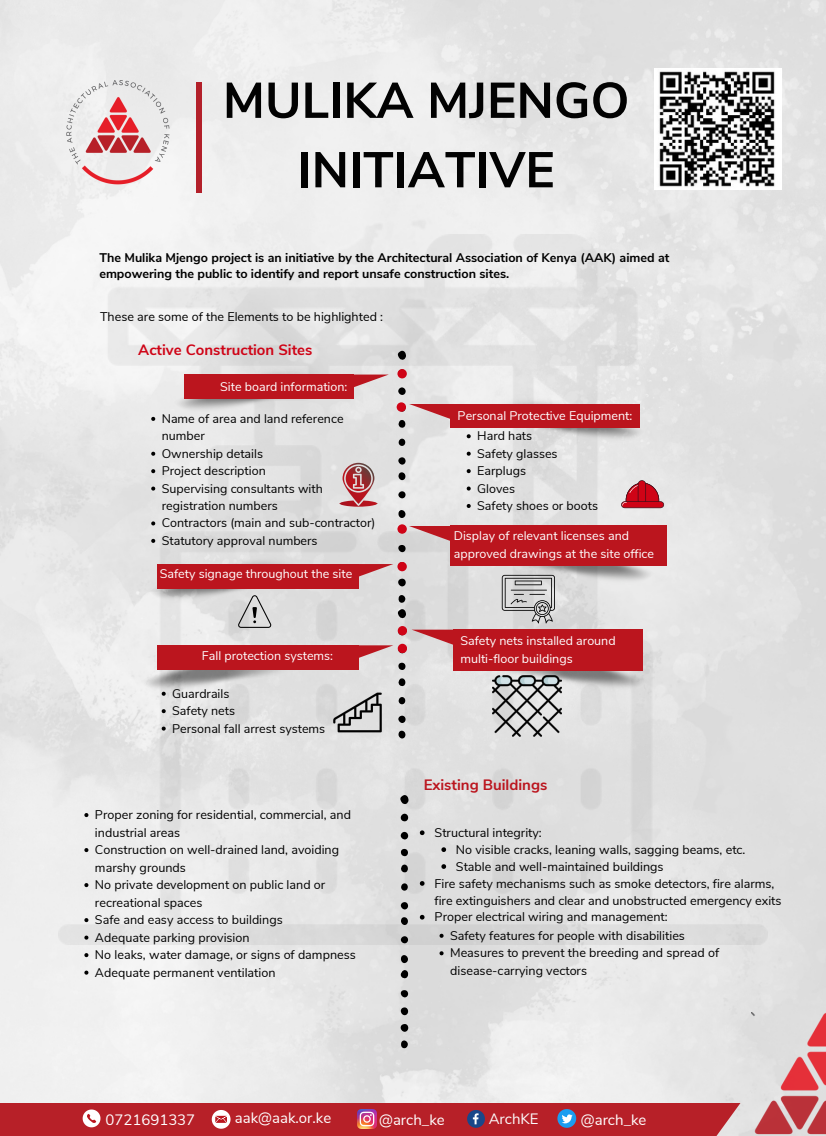
<style>
.page{position:relative;width:826px;height:1136px;background:#fff}
.page>*{position:absolute;margin:0;border:0;box-sizing:border-box;transform-origin:0 0}
.t1{font:700 50px/69.4px "Nunito Sans";color:#020202;text-align:center}
.t2{font:15px "Nunito Sans";color:#fff}
.t3{font:700 15px "Nunito Sans";color:#bb151e}
.t4{font:15px "Nunito Sans";color:#fbfbfb}
.t5{font:700 14.88px "Nunito Sans";color:#cf0316}
.t6{font:12.5px/17.5px "Nunito Sans";color:#000}
.t7{font:12.5px/17.4px "Nunito Sans";color:#fff}
.t8{font:700 12.5px/16.9px "Nunito Sans";color:#000}
</style>
<div class="page">
<img style="left:0;top:0;width:826px;height:1135px">
<img style="left:55px;top:80px;width:128px;height:109px">
<div style="left:197px;top:82px;width:5px;height:110px;background:#b3202a"></div>
<img style="left:59px;top:235px;width:709px;height:709px">
<img style="left:751px;top:1012px;width:75px;height:123px">
<svg style="left:0;top:1102px;width:744px;height:33px;background:#b8313a"></svg>
<img style="left:172px;top:362px;width:154px;height:53px">
<img style="left:491px;top:391px;width:154px;height:54px">
<img style="left:502px;top:566px;width:154px;height:20px">
<svg style="left:354px;top:374px;width:35px;height:22px"></svg>
<div style="left:184px;top:374px;width:170px;height:24px;background:#bb151e"></div>
<svg style="left:398px;top:350px;width:8px;height:10px"></svg>
<div style="left:398px;top:578px;width:8px;height:8px;background:#000;border-radius:50%"></div>
<svg style="left:398px;top:509px;width:7px;height:9px"></svg>
<div style="left:398px;top:387px;width:8px;height:8px;background:#000;border-radius:50%"></div>
<div style="left:398px;top:472px;width:7px;height:8px;background:#000;border-radius:50%"></div>
<div style="left:398px;top:545px;width:8px;height:7px;background:#000;border-radius:50%"></div>
<div style="left:398px;top:457px;width:8px;height:7px;background:#000;border-radius:50%"></div>
<svg style="left:398px;top:491px;width:8px;height:7px"></svg>
<div style="left:399px;top:438px;width:6px;height:8px;background:#000;border-radius:50%"></div>
<svg style="left:398px;top:595px;width:8px;height:23px"></svg>
<div style="left:398px;top:730px;width:7px;height:8px;background:#000;border-radius:50%"></div>
<svg style="left:398px;top:677px;width:7px;height:9px"></svg>
<svg style="left:398px;top:715px;width:8px;height:8px"></svg>
<div style="left:398px;top:662px;width:7px;height:8px;background:#000;border-radius:3px"></div>
<div style="left:399px;top:697px;width:6px;height:7px;background:#000;border-radius:50%"></div>
<div style="left:397px;top:369px;width:10px;height:9px;background:#cf0316;border-radius:50%"></div>
<svg style="left:397px;top:402px;width:9px;height:10px"></svg>
<svg style="left:621px;top:480px;width:43px;height:28px"></svg>
<svg style="left:398px;top:404px;width:52px;height:24px"></svg>
<div style="left:450px;top:404px;width:189px;height:24px;background:#bb151e"></div>
<div style="left:397px;top:562px;width:10px;height:9px;background:#cf0316;border-radius:50%"></div>
<svg style="left:398px;top:525px;width:130px;height:22px"></svg>
<div style="left:450px;top:526px;width:217px;height:40px;background:#bb151e"></div>
<div style="left:397px;top:524px;width:10px;height:9px;background:#cf0316;border-radius:50%"></div>
<img style="left:561px;top:640px;width:87px;height:53px">
<svg style="left:412px;top:629px;width:41px;height:22px"></svg>
<div style="left:453px;top:629px;width:189px;height:42px;background:#bb151e"></div>
<img style="left:492px;top:671px;width:69px;height:69px">
<svg style="left:502px;top:575px;width:53px;height:48px;background:#b0b0b0"></svg>
<svg style="left:238px;top:604px;width:33px;height:24px"></svg>
<svg style="left:151px;top:417px;width:4px;height:4px"></svg>
<svg style="left:151px;top:451px;width:4px;height:4px"></svg>
<svg style="left:151px;top:469px;width:4px;height:4px"></svg>
<svg style="left:151px;top:486px;width:4px;height:4px"></svg>
<svg style="left:151px;top:521px;width:4px;height:4px"></svg>
<svg style="left:151px;top:539px;width:4px;height:4px"></svg>
<svg style="left:162px;top:709px;width:4px;height:4px"></svg>
<svg style="left:162px;top:726px;width:4px;height:4px"></svg>
<img style="left:149px;top:551px;width:154px;height:53px">
<svg style="left:358px;top:564px;width:35px;height:21px"></svg>
<div style="left:157px;top:564px;width:201px;height:24px;background:#bb151e"></div>
<img style="left:140px;top:641px;width:154px;height:53px">
<svg style="left:358px;top:645px;width:35px;height:22px"></svg>
<div style="left:157px;top:645px;width:201px;height:24px;background:#bb151e"></div>
<div style="left:398px;top:626px;width:9px;height:9px;background:#cf0316;border-radius:50%"></div>
<div style="left:398px;top:643px;width:9px;height:10px;background:#cf0316;border-radius:50%"></div>
<img style="left:332px;top:686px;width:52px;height:52px">
<svg style="left:339px;top:463px;width:39px;height:43px;background:#c28689"></svg>
<svg style="left:467px;top:434px;width:4px;height:4px"></svg>
<svg style="left:467px;top:451px;width:4px;height:4px"></svg>
<svg style="left:467px;top:469px;width:4px;height:4px"></svg>
<svg style="left:467px;top:486px;width:4px;height:4px"></svg>
<svg style="left:467px;top:504px;width:4px;height:4px"></svg>
<svg style="left:400px;top:794px;width:9px;height:10px"></svg>
<svg style="left:401px;top:969px;width:7px;height:9px"></svg>
<div style="left:401px;top:1023px;width:7px;height:8px;background:#000;border-radius:50%"></div>
<div style="left:401px;top:1007px;width:7px;height:8px;background:#000;border-radius:50%"></div>
<div style="left:401px;top:813px;width:7px;height:8px;background:#000;border-radius:50%"></div>
<svg style="left:401px;top:954px;width:7px;height:9px"></svg>
<div style="left:401px;top:831px;width:7px;height:8px;background:#000;border-radius:50%"></div>
<div style="left:401px;top:917px;width:7px;height:8px;background:#000;border-radius:50%"></div>
<svg style="left:401px;top:863px;width:7px;height:9px"></svg>
<div style="left:401px;top:990px;width:7px;height:7px;background:#000;border-radius:50%"></div>
<svg style="left:401px;top:1040px;width:7px;height:8px"></svg>
<div style="left:401px;top:902px;width:7px;height:7px;background:#000;border-radius:50%"></div>
<div style="left:401px;top:848px;width:7px;height:8px;background:#000;border-radius:3px"></div>
<svg style="left:401px;top:936px;width:7px;height:7px"></svg>
<div style="left:401px;top:883px;width:7px;height:7px;background:#000;border-radius:50%"></div>
<svg style="left:84px;top:813px;width:4px;height:4px"></svg>
<svg style="left:84px;top:848px;width:4px;height:4px"></svg>
<svg style="left:84px;top:883px;width:4px;height:4px"></svg>
<svg style="left:84px;top:918px;width:4px;height:4px"></svg>
<svg style="left:84px;top:935px;width:4px;height:4px"></svg>
<svg style="left:84px;top:953px;width:4px;height:4px"></svg>
<svg style="left:84px;top:970px;width:4px;height:4px"></svg>
<svg style="left:440px;top:933px;width:4px;height:4px"></svg>
<svg style="left:440px;top:951px;width:4px;height:4px"></svg>
<svg style="left:420px;top:830px;width:5px;height:5px"></svg>
<svg style="left:441px;top:847px;width:5px;height:4px"></svg>
<svg style="left:441px;top:864px;width:5px;height:4px"></svg>
<svg style="left:420px;top:881px;width:5px;height:4px"></svg>
<svg style="left:420px;top:914px;width:5px;height:5px"></svg>
<img style="left:654px;top:68px;width:127px;height:121px">
<p class="t1" style="left:223px;top:67px;width:408px">MULIKA MJENGO<br>INITIATIVE</p>
<p class="t8" style="left:99px;top:249px;width:572px">The Mulika Mjengo project is an initiative by the Architectural Association of Kenya (AAK) aimed at empowering the public to identify and report unsafe construction sites.</p>
<p class="t6" style="left:100px;top:308px;width:284px">These are some of the Elements to be highlighted :</p>
<p class="t5" style="left:138px;top:340px;width:176px">Active Construction Sites</p>
<p class="t7" style="left:220px;top:378px;width:129px">Site board information:</p>
<p class="t6" style="left:162px;top:410px;width:183px">Name of area and land reference number</p>
<p class="t6" style="left:162px;top:445px;width:103px">Ownership details</p>
<p class="t6" style="left:162px;top:462px;width:106px">Project description</p>
<p class="t6" style="left:162px;top:480px;width:163px">Supervising consultants with registration numbers</p>
<p class="t6" style="left:162px;top:514px;width:215px">Contractors (main and sub-contractor)</p>
<p class="t6" style="left:162px;top:532px;width:157px">Statutory approval numbers</p>
<p class="t7" style="left:160px;top:565px;width:194px">Safety signage throughout the site</p>
<p class="t7" style="left:202px;top:647px;width:133px">Fall protection systems:</p>
<p class="t6" style="left:172px;top:684px;width:59px">Guardrails</p>
<p class="t6" style="left:172px;top:702px;width:64px">Safety nets</p>
<p class="t6" style="left:172px;top:719px;width:155px">Personal fall arrest systems</p>
<p class="t6" style="left:95px;top:806px;width:258px">Proper zoning for residential, commercial, and industrial areas</p>
<p class="t6" style="left:95px;top:841px;width:246px">Construction on well-drained land, avoiding marshy grounds</p>
<p class="t6" style="left:95px;top:876px;width:232px">No private development on public land or recreational spaces</p>
<p class="t6" style="left:95px;top:911px;width:189px">Safe and easy access to buildings</p>
<p class="t6" style="left:95px;top:928px;width:156px">Adequate parking provision</p>
<p class="t6" style="left:95px;top:946px;width:262px">No leaks, water damage, or signs of dampness</p>
<p class="t6" style="left:95px;top:963px;width:182px">Adequate permanent ventilation</p>
<p class="t7" style="left:458px;top:407px;width:176px">Personal Protective Equipment:</p>
<p class="t6" style="left:477px;top:427px;width:57px">Hard hats</p>
<p class="t6" style="left:477px;top:445px;width:82px">Safety glasses</p>
<p class="t6" style="left:477px;top:462px;width:50px">Earplugs</p>
<p class="t6" style="left:477px;top:479px;width:39px">Gloves</p>
<p class="t6" style="left:477px;top:497px;width:122px">Safety shoes or boots</p>
<p class="t7" style="left:454px;top:527px;width:202px">Display of relevant licenses and approved drawings at the site office</p>
<p class="t7" style="left:460px;top:632px;width:157px">Safety nets installed around multi-floor buildings</p>
<p class="t3" style="left:424px;top:775px;width:125px">Existing Buildings</p>
<p class="t6" style="left:435px;top:824px;width:109px">Structural integrity:</p>
<p class="t6" style="left:456px;top:840px;width:291px">No visible cracks, leaning walls, sagging beams, etc.</p>
<p class="t6" style="left:456px;top:857px;width:209px">Stable and well-maintained buildings</p>
<p class="t6" style="left:435px;top:875px;width:348px;line-height:16.9px">Fire safety mechanisms such as smoke detectors, fire alarms, fire extinguishers and clear and unobstructed emergency exits</p>
<p class="t6" style="left:435px;top:908px;width:235px">Proper electrical wiring and management:</p>
<p class="t6" style="left:450px;top:926px;width:236px">Safety features for people with disabilities</p>
<p class="t6" style="left:450px;top:944px;width:271px">Measures to prevent the breeding and spread of disease-carrying vectors</p>
<p class="t2" style="left:105px;top:1109px;width:91px">0721691337</p>
<p class="t2" style="left:235px;top:1107px;width:98px">aak@aak.or.ke</p>
<p class="t2" style="left:379px;top:1109px;width:67px">@arch_ke</p>
<p class="t4" style="left:489px;top:1108px;width:51px">ArchKE</p>
<p class="t2" style="left:581px;top:1109px;width:67px">@arch_ke</p>
</div>
